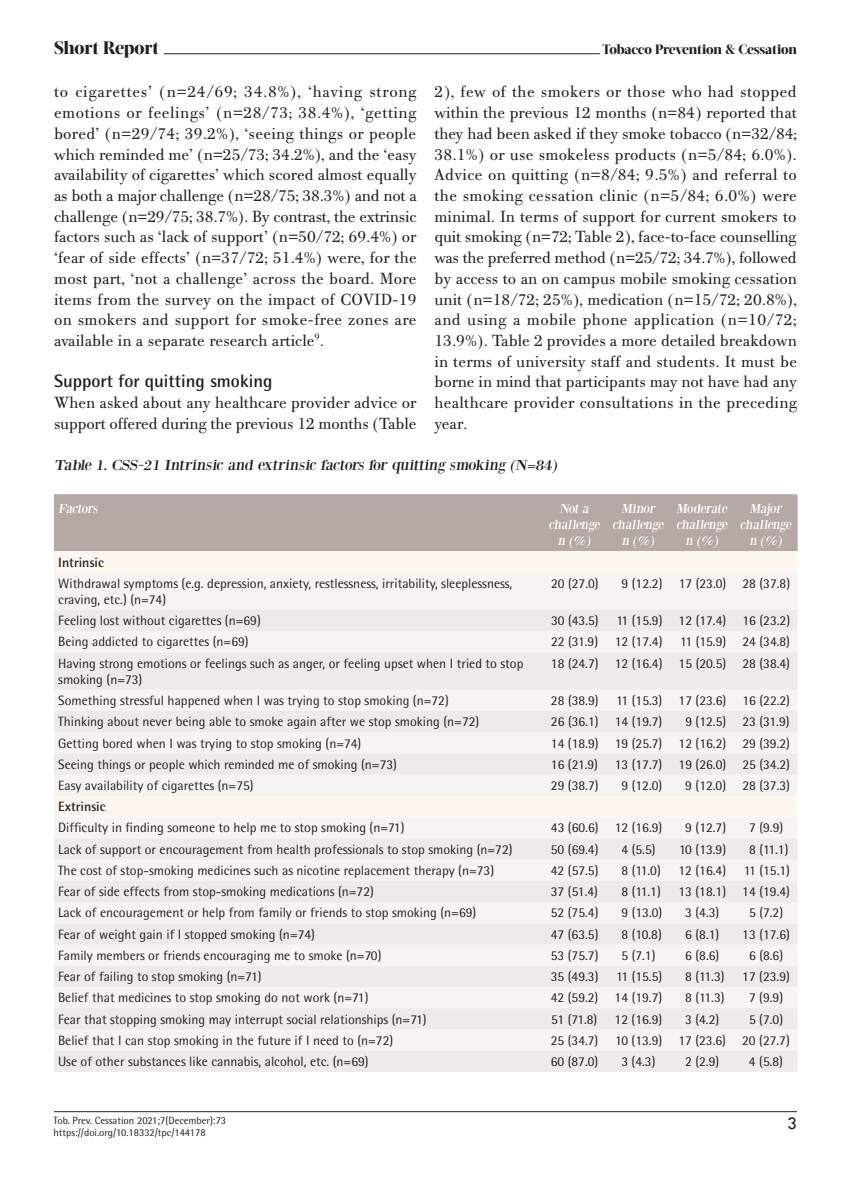
<style>
.page{position:relative;width:851px;height:1191px;background:#fff}
.page>*{position:absolute;margin:0;border:0;box-sizing:border-box;transform-origin:0 0}
.t1{font:700 18px "Rotis Semi Sans Hel";color:#231f20}
.t2{font:800 18px "Acta Display W04";letter-spacing:-.01em;color:#231f20}
.t3{font:18px "Tw Cen";color:#231f20}
.t4{font:17.25px/20.7px "PF Bodoni Text";color:#231f20;text-align:justify}
.t5{font:15px "Bodoni XT";color:#231f20;scale:1.1 1}
.t6{font:13.5px/16.2px "Rotis Semi Sans Hel";color:#231f20}
.t7{font:13.5px/16.2px "Bodoni XT";color:#fff;text-align:center}
.t8{font:800 13.5px "Acta Display W04";letter-spacing:-.01em;color:#231f20}
.t9{font:700 13.5px "Rotis Semi Sans Hel";color:#231f20}
.t10{font:10.5px/12.6px "Rotis Semi Sans Hel";color:#231f20}
</style>
<div class="page">
<hr style="left:164px;top:53px;width:436px;height:1px;background:#231f20">
<hr style="left:54px;top:1111px;width:742px;height:1px;background:#231f20">
<div style="left:54px;top:494px;width:743px;height:57px;background:#b5a9a5"></div>
<div style="left:54px;top:551px;width:743px;height:21px;background:#fef7f0"></div>
<div style="left:54px;top:573px;width:743px;height:37px;background:#f5f4f3"></div>
<svg style="left:54px;top:610px;width:743px;height:461px;fill:#ecebe9"></svg>
<div style="left:54px;top:796px;width:743px;height:21px;background:#fef7f0"></div>
<h1 class="t2" style="left:54px;top:36px;width:107px">Short Report</h1>
<p class="t8" style="left:602px;top:41px;width:196px">Tobacco Prevention &amp; Cessation</p>
<p class="t4" style="left:54px;top:82px;width:364px">to cigarettes’ (n=24/69; 34.8%), ‘having strong emotions or feelings’ (n=28/73; 38.4%), ‘getting bored’ (n=29/74; 39.2%), ‘seeing things or people which reminded me’ (n=25/73; 34.2%), and the ‘easy availability of cigarettes’ which scored almost equally as both a major challenge (n=28/75; 38.3%) and not a challenge (n=29/75; 38.7%). By contrast, the extrinsic factors such as ‘lack of support’ (n=50/72; 69.4%) or ‘fear of side effects’ (n=37/72; 51.4%) were, for the most part, ‘not a challenge’ across the board. More items from the survey on the impact of COVID-19 on smokers and support for smoke-free zones are available in a separate research article<sup>9</sup>.</p>
<h1 class="t1" style="left:54px;top:370px;width:220px">Support for quitting smoking</h1>
<p class="t4" style="left:54px;top:392px;width:364px">When asked about any healthcare provider advice or support offered during the previous 12 months (Table</p>
<p class="t4" style="left:434px;top:82px;width:364px">2), few of the smokers or those who had stopped within the previous 12 months (n=84) reported that they had been asked if they smoke tobacco (n=32/84; 38.1%) or use smokeless products (n=5/84; 6.0%).<br>Advice on quitting (n=8/84; 9.5%) and referral to the smoking cessation clinic (n=5/84; 6.0%) were minimal. In terms of support for current smokers to quit smoking (n=72; Table 2), face-to-face counselling was the preferred method (n=25/72; 34.7%), followed by access to an on campus mobile smoking cessation unit (n=18/72; 25%), medication (n=15/72; 20.8%), and using a mobile phone application (n=10/72; 13.9%). Table 2 provides a more detailed breakdown in terms of university staff and students. It must be borne in mind that participants may not have had any healthcare provider consultations in the preceding year.</p>
<p class="t5" style="left:54px;top:456px;width:461px">Table 1. CSS-21 Intrinsic and extrinsic factors for quitting smoking (N=84)</p>
<p class="t7" style="left:58px;top:500px;width:43px">Factors</p>
<p class="t7" style="left:548px;top:500px;width:55px">Not a challenge n (%)</p>
<p class="t7" style="left:612px;top:500px;width:55px">Minor challenge n (%)</p>
<p class="t7" style="left:676px;top:500px;width:55px">Moderate challenge n (%)</p>
<p class="t7" style="left:739px;top:500px;width:55px">Maj or challenge n (%)</p>
<p class="t9" style="left:58px;top:553px;width:47px">Intrinsic</p>
<p class="t6" style="left:58px;top:575px;width:455px">Withdrawal symptoms (e.g. depression, anxiety, restlessness, irritability, sleeplessness, craving, etc.) (n=74)</p>
<p class="t6" style="left:551px;top:575px;width:49px">20 (27.0)</p>
<p class="t6" style="left:621px;top:575px;width:170px">9 (12.2) 17 (23.0) 28 (37.8)</p>
<p class="t6" style="left:58px;top:612px;width:204px">Feeling lost without cigarettes (n=69)</p>
<p class="t6" style="left:551px;top:612px;width:49px">30 (43.5)</p>
<p class="t6" style="left:616px;top:612px;width:175px">11 (15.9) 12 (17.4) 16 (23.2)</p>
<p class="t6" style="left:58px;top:633px;width:192px">Being addicted to cigarettes (n=69)</p>
<p class="t6" style="left:551px;top:633px;width:113px">22 (31.9) 12 (17.4)</p>
<p class="t6" style="left:680px;top:633px;width:111px">11 (15.9) 24 (34.8)</p>
<p class="t6" style="left:58px;top:655px;width:466px">Having strong emotions or feelings such as anger, or feeling upset when I tried to stop smoking (n=73)</p>
<p class="t6" style="left:551px;top:655px;width:240px">18 (24.7) 12 (16.4) 15 (20.5) 28 (38.4)</p>
<p class="t6" style="left:58px;top:692px;width:392px">Something stressful happened when I was trying to stop smoking (n=72)</p>
<p class="t6" style="left:551px;top:692px;width:49px">28 (38.9)</p>
<p class="t6" style="left:616px;top:692px;width:175px">11 (15.3) 17 (23.6) 16 (22.2)</p>
<p class="t6" style="left:58px;top:713px;width:422px">Thinking about never being able to smoke again after we stop smoking (n=72)</p>
<p class="t6" style="left:551px;top:713px;width:113px">26 (36.1) 14 (19.7)</p>
<p class="t6" style="left:685px;top:713px;width:106px">9 (12.5) 23 (31.9)</p>
<p class="t6" style="left:58px;top:734px;width:304px">Getting bored when I was trying to stop smoking (n=74)</p>
<p class="t6" style="left:551px;top:734px;width:240px">14 (18.9) 19 (25.7) 12 (16.2) 29 (39.2)</p>
<p class="t6" style="left:58px;top:756px;width:340px">Seeing things or people which reminded me of smoking (n=73)</p>
<p class="t6" style="left:551px;top:756px;width:240px">16 (21.9) 13 (17.7) 19 (26.0) 25 (34.2)</p>
<p class="t6" style="left:58px;top:777px;width:197px">Easy availability of cigarettes (n=75)</p>
<p class="t6" style="left:551px;top:777px;width:49px">29 (38.7)</p>
<p class="t6" style="left:621px;top:777px;width:42px">9 (12.0)</p>
<p class="t6" style="left:685px;top:777px;width:106px">9 (12.0) 28 (37.3)</p>
<p class="t9" style="left:58px;top:798px;width:49px">Extrinsic</p>
<p class="t6" style="left:58px;top:819px;width:348px">Difficulty in finding someone to help me to stop smoking (n=71)</p>
<p class="t6" style="left:551px;top:819px;width:113px">43 (60.6) 12 (16.9)</p>
<p class="t6" style="left:685px;top:819px;width:42px">9 (12.7)</p>
<p class="t6" style="left:749px;top:819px;width:36px">7 (9.9)</p>
<p class="t6" style="left:58px;top:841px;width:456px">Lack of support or encouragement from health professionals to stop smoking (n=72)</p>
<p class="t6" style="left:551px;top:841px;width:49px">50 (69.4)</p>
<p class="t6" style="left:621px;top:841px;width:36px">4 (5.5)</p>
<p class="t6" style="left:679px;top:841px;width:49px">10 (13.9)</p>
<p class="t6" style="left:749px;top:841px;width:41px">8 (11.1)</p>
<p class="t6" style="left:58px;top:862px;width:437px">The cost of stop-smoking medicines such as nicotine replacement therapy (n=73)</p>
<p class="t6" style="left:550px;top:862px;width:49px">42 (57.5)</p>
<p class="t6" style="left:621px;top:862px;width:41px">8 (11.0)</p>
<p class="t6" style="left:678px;top:862px;width:49px">12 (16.4)</p>
<p class="t6" style="left:743px;top:862px;width:48px">11 (15.1)</p>
<p class="t6" style="left:58px;top:883px;width:317px">Fear of side effects from stop-smoking medications (n=72)</p>
<p class="t6" style="left:550px;top:883px;width:49px">37 (51.4)</p>
<p class="t6" style="left:621px;top:883px;width:41px">8 (11.1)</p>
<p class="t6" style="left:678px;top:883px;width:113px">13 (18.1) 14 (19.4)</p>
<p class="t6" style="left:58px;top:904px;width:419px">Lack of encouragement or help from family or friends to stop smoking (n=69)</p>
<p class="t6" style="left:550px;top:904px;width:49px">52 (75.4)</p>
<p class="t6" style="left:621px;top:904px;width:42px">9 (13.0)</p>
<p class="t6" style="left:685px;top:904px;width:36px">3 (4.3)</p>
<p class="t6" style="left:749px;top:904px;width:36px">5 (7.2)</p>
<p class="t6" style="left:58px;top:925px;width:258px">Fear of weight gain if I stopped smoking (n=74)</p>
<p class="t6" style="left:550px;top:925px;width:49px">47 (63.5)</p>
<p class="t6" style="left:621px;top:925px;width:42px">8 (10.8)</p>
<p class="t6" style="left:685px;top:925px;width:36px">6 (8.1)</p>
<p class="t6" style="left:742px;top:925px;width:49px">13 (17.6)</p>
<p class="t6" style="left:58px;top:947px;width:325px">Family members or friends encouraging me to smoke (n=70)</p>
<p class="t6" style="left:550px;top:947px;width:49px">53 (75.7)</p>
<p class="t6" style="left:621px;top:947px;width:36px">5 (7.1)</p>
<p class="t6" style="left:685px;top:947px;width:36px">6 (8.6)</p>
<p class="t6" style="left:749px;top:947px;width:36px">6 (8.6)</p>
<p class="t6" style="left:58px;top:968px;width:205px">Fear of failing to stop smoking (n=71)</p>
<p class="t6" style="left:550px;top:968px;width:49px">35 (49.3)</p>
<p class="t6" style="left:616px;top:968px;width:48px">11 (15.5)</p>
<p class="t6" style="left:685px;top:968px;width:41px">8 (11.3)</p>
<p class="t6" style="left:742px;top:968px;width:49px">17 (23.9)</p>
<p class="t6" style="left:58px;top:989px;width:312px">Belief that medicines to stop smoking do not work (n=71)</p>
<p class="t6" style="left:550px;top:989px;width:113px">42 (59.2) 14 (19.7)</p>
<p class="t6" style="left:685px;top:989px;width:41px">8 (11.3)</p>
<p class="t6" style="left:748px;top:989px;width:36px">7 (9.9)</p>
<p class="t6" style="left:58px;top:1010px;width:370px">Fear that stopping smoking may interrupt social relationships (n=71)</p>
<p class="t6" style="left:551px;top:1010px;width:48px">51 (71.8)</p>
<p class="t6" style="left:614px;top:1010px;width:49px">12 (16.9)</p>
<p class="t6" style="left:685px;top:1010px;width:36px">3 (4.2)</p>
<p class="t6" style="left:748px;top:1010px;width:36px">5 (7.0)</p>
<p class="t6" style="left:58px;top:1032px;width:336px">Belief that I can stop smoking in the future if I need to (n=72)</p>
<p class="t6" style="left:550px;top:1032px;width:240px">25 (34.7) 10 (13.9) 17 (23.6) 20 (27.7)</p>
<p class="t6" style="left:58px;top:1053px;width:312px">Use of other substances like cannabis, alcohol, etc. (n=69)</p>
<p class="t6" style="left:550px;top:1053px;width:49px">60 (87.0)</p>
<p class="t6" style="left:621px;top:1053px;width:36px">3 (4.3)</p>
<p class="t6" style="left:685px;top:1053px;width:36px">2 (2.9)</p>
<p class="t6" style="left:748px;top:1053px;width:36px">4 (5.8)</p>
<p class="t10" style="left:53px;top:1113px;width:174px">Tob. Prev. Cessation 2021;7(December):73 https://doi.org/10.18332/tpc/144178</p>
<h1 class="t3" style="left:786px;top:1112px;width:11px">3</h1>
</div>
